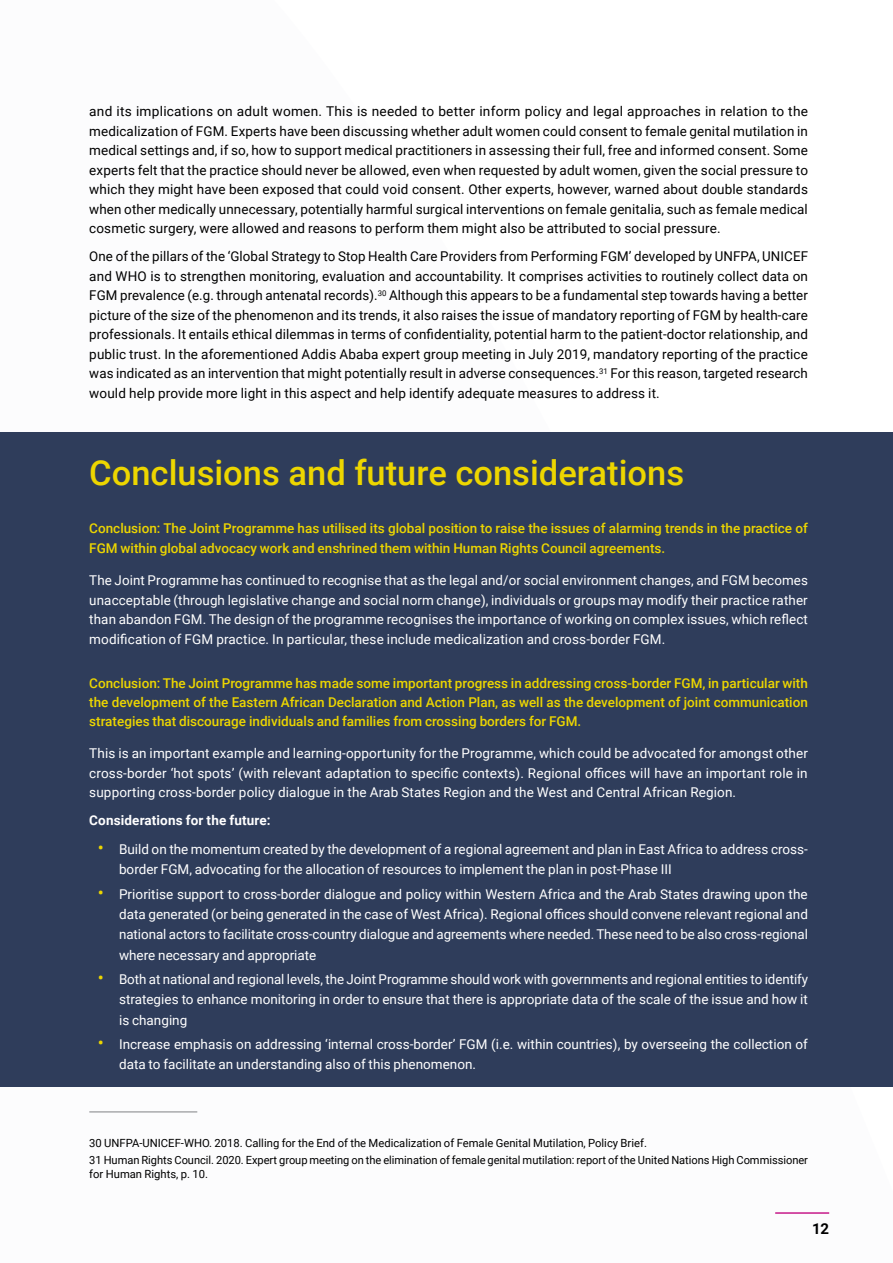
<style>
.page{position:relative;width:893px;height:1263px;background:#fff}
.page>*{position:absolute;margin:0;border:0;box-sizing:border-box;transform-origin:0 0}
.t1{font:500 34.5px "Roboto";color:#edd600}
.t2{font:700 15px "Roboto";color:#000}
.t3{font:13.5px/20.2px "Roboto";color:#fff;text-align:justify}
.t4{font:13.5px/19.5px "Roboto";letter-spacing:.01em;color:#000;text-align:justify}
.t5{font:500 13.5px/19px "Roboto";color:#edd600}
.t6{font:700 13.5px "Roboto";letter-spacing:.01em;color:#fff}
.t7{font:11.25px/17.7px "Roboto";letter-spacing:-.005em;color:#000}
.s1{font-size:18px;color:#edd600}
</style>
<div class="page">
<hr style="left:775px;top:1212px;width:54px;height:2px;background:#c61a89">
<div style="left:0;top:432px;width:893px;height:654px;background:#2f3d5b"></div>
<hr style="left:89px;top:1111px;width:108px;height:1px;background:#808285">
<p class="t4" style="left:89px;top:101px;width:720px">and its implications on adult women. This is needed to better inform policy and legal approaches in relation to the medicalization of FGM. Experts have been discussing whether adult women could consent to female genital mutilation in medical settings and, if so, how to support medical practitioners in assessing their full, free and informed consent. Some experts felt that the practice should never be allowed, even when requested by adult women, given the social pressure to which they might have been exposed that could void consent. Other experts, however, warned about double standards when other medically unnecessary, potentially harmful surgical interventions on female genitalia, such as female medical cosmetic surgery, were allowed and reasons to perform them might also be attributed to social pressure.</p>
<p class="t4" style="left:89px;top:246px;width:720px">One of the pillars of the ‘Global Strategy to Stop Health Care Providers from Performing FGM’ developed by UNFPA, UNICEF and WHO is to strengthen monitoring, evaluation and accountability. It comprises activities to routinely collect data on FGM prevalence (e.g. through antenatal records).<sup>30</sup> Although this appears to be a fundamental step towards having a better picture of the size of the phenomenon and its trends, it also raises the issue of mandatory reporting of FGM by health-care professionals. It entails ethical dilemmas in terms of confidentiality, potential harm to the patient-doctor relationship, and public trust. In the aforementioned Addis Ababa expert group meeting in July 2019, mandatory reporting of the practice was indicated as an intervention that might potentially result in adverse consequences.<sup>31</sup> For this reason, targeted research would help provide more light in this aspect and help identify adequate measures to address it.</p>
<h1 class="t1" style="left:89px;top:448px;width:596px">Conclusions and future considerations</h1>
<p class="t5" style="left:89px;top:518px;width:720px;line-height:19.5px">Conclusion: The Joint Programme has utilised its global position to raise the issues of alarming trends in the practice of<br>FGM within global advocacy work and enshrined them within Human Rights Council agreements.</p>
<p class="t3" style="left:89px;top:570px;width:720px;line-height:19.5px">The Joint Programme has continued to recognise that as the legal and/or social environment changes, and FGM becomes unacceptable (through legislative change and social norm change), individuals or groups may modify their practice rather than abandon FGM. The design of the programme recognises the importance of working on complex issues, which reflect modification of FGM practice. In particular, these include medicalization and cross-border FGM.</p>
<p class="t5" style="left:89px;top:673px;width:720px;text-align:justify">Conclusion: The Joint Programme has made some important progress in addressing cross-border FGM, in particular with the development of the Eastern African Declaration and Action Plan, as well as the development of joint communication strategies that discourage individuals and families from crossing borders for FGM.</p>
<p class="t3" style="left:89px;top:743px;width:720px;line-height:19.5px">This is an important example and learning-opportunity for the Programme, which could be advocated for amongst other cross-border ‘hot spots’ (with relevant adaptation to specific contexts). Regional offices will have an important role in supporting cross-border policy dialogue in the Arab States Region and the West and Central African Region.</p>
<p class="t6" style="left:89px;top:811px;width:183px">Considerations for the future:</p>
<p class="t3" style="left:119px;top:839px;width:690px;text-indent:-21px"><span class="s1">•</span> Build on the momentum created by the development of a regional agreement and plan in East Africa to address cross&shy;border FGM, advocating for the allocation of resources to implement the plan in post-Phase III</p>
<p class="t3" style="left:119px;top:883px;width:690px;text-indent:-21px"><span class="s1">•</span> Prioritise support to cross-border dialogue and policy within Western Africa and the Arab States drawing upon the data generated (or being generated in the case of West Africa). Regional offices should convene relevant regional and national actors to facilitate cross-country dialogue and agreements where needed. These need to be also cross-regional where necessary and appropriate</p>
<p class="t3" style="left:119px;top:969px;width:691px;text-indent:-21px"><span class="s1">•</span> Both at national and regional levels, the Joint Programme should work with governments and regional entities to identify strategies to enhance monitoring in order to ensure that there is appropriate data of the scale of the issue and how it is changing</p>
<p class="t3" style="left:119px;top:1034px;width:690px;text-indent:-21px"><span class="s1">•</span> Increase emphasis on addressing ‘internal cross-border’ FGM (i.e. within countries), by overseeing the collection of data to facilitate an understanding also of this phenomenon.</p>
<p class="t7" style="left:89px;top:1133px;width:720px">30 UNFPA-UNICEF-WHO. 2018. Calling for the End of the Medicalization of Female Genital Mutilation, Policy Brief.<br>31 Human Rights Council. 2020. Expert group meeting on the elimination of female genital mutilation: report of the United Nations High Commissioner</p>
<p class="t7" style="left:89px;top:1165px;width:120px">for Human Rights, p. 10.</p>
<p class="t2" style="left:812px;top:1218px;width:19px">12</p>
</div>
